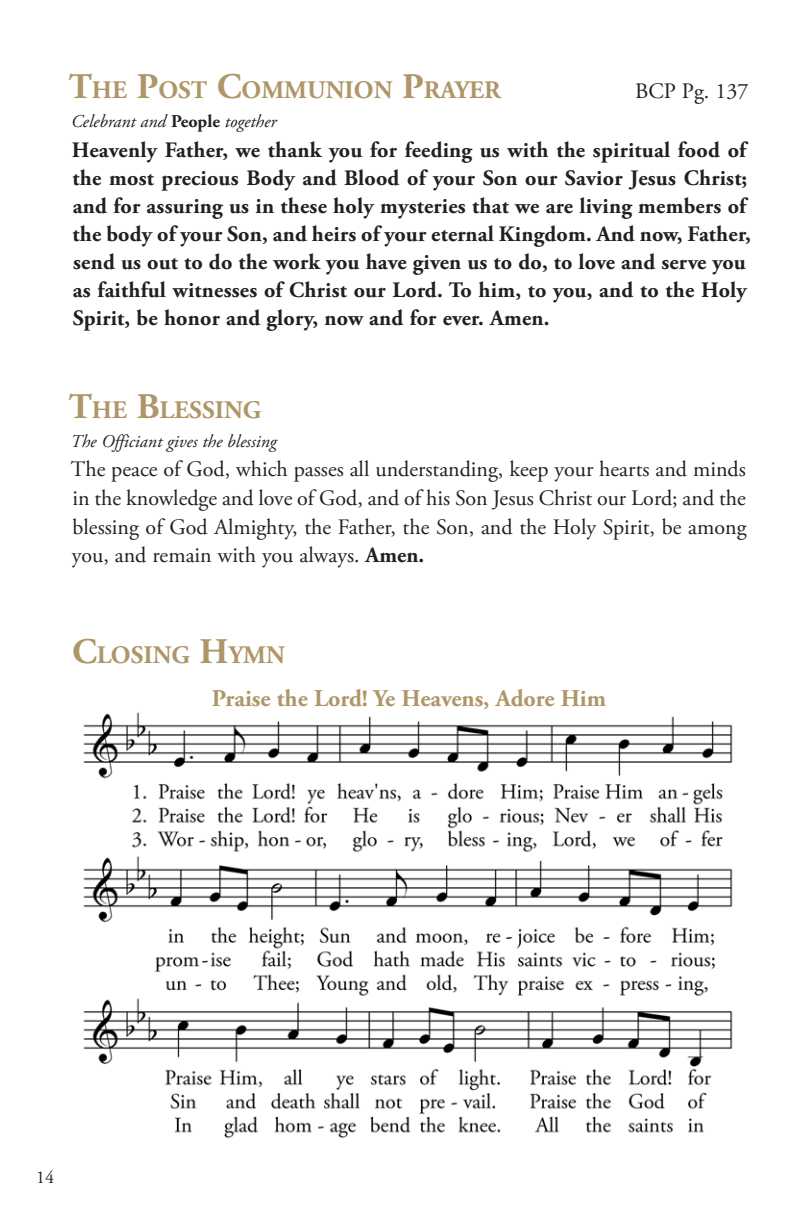
<style>
.page{position:relative;width:792px;height:1224px;background:#fff}
.page>*{position:absolute;margin:0;border:0;box-sizing:border-box;transform-origin:0 0}
.t1{font:700 25.2px "Adobe Garamond Pro";color:#af9668}
.t2{font:700 24px "Adobe Garamond Pro";color:#af9668}
.t3{font:700 22px/28px "Adobe Garamond Pro";letter-spacing:.01em;color:#231f20}
.t4{font:22px/28.8px "Adobe Garamond Pro";color:#231f20;text-align:justify}
.Heading_3{font:italic 18px "Adobe Garamond Pro";color:#231f20}
.t5{font:18px "Adobe Garamond Pro";color:#231f20}
.s1{font-size:36px}
.s2{font-weight:700;font-style:normal}
.s3{font-weight:700}
</style>
<div class="page">
<img style="left:83px;top:712px;width:650px;height:427px">
<p class="t1" style="left:69px;top:75px;width:434px"><span class="s1">T</span>HE <span class="s1">P</span>OST <span class="s1">C</span>OMMUNION <span class="s1">P</span>RAYER</p>
<p class="t4" style="left:635px;top:78px;width:115px">BCP Pg. 137</p>
<p class="Heading_3" style="left:71px;top:110px;width:207px">Celebrant and <span class="s2">People</span> together</p>
<p class="t3" style="left:72px;top:136px;width:680px">Heavenly Father, we thank you for feeding us with the spiritual food of the most precious Body and Blood of your Son our Savior Jesus Christ; and for assuring us in these holy mysteries that we are living members of the body of your Son, and heirs of your eternal Kingdom. And now, Father, send us out to do the work you have given us to do, to love and serve you as faithful witnesses of Christ our Lord. To him, to you, and to the Holy Spirit, be honor and glory, now and for ever. Amen.</p>
<p class="t1" style="left:69px;top:396px;width:194px"><span class="s1">T</span>HE <span class="s1">B</span>LESSING</p>
<p class="Heading_3" style="left:70px;top:431px;width:208px">The Officiant gives the blessing</p>
<p class="t4" style="left:71px;top:456px;width:677px">The peace of God, which passes all understanding, keep your hearts and minds in the knowledge and love of God, and of his Son Jesus Christ our Lord; and the blessing of God Almighty, the Father, the Son, and the Holy Spirit, be among you, and remain with you always. <span class="s3">Amen.</span></p>
<p class="t1" style="left:72px;top:641px;width:214px"><span class="s1">C</span>LOSING <span class="s1">H</span>YMN</p>
<p class="t2" style="left:212px;top:685px;width:396px">Praise the Lord! Ye Heavens, Adore Him</p>
<p class="t5" style="left:36px;top:1167px;width:19px">14</p>
</div>
